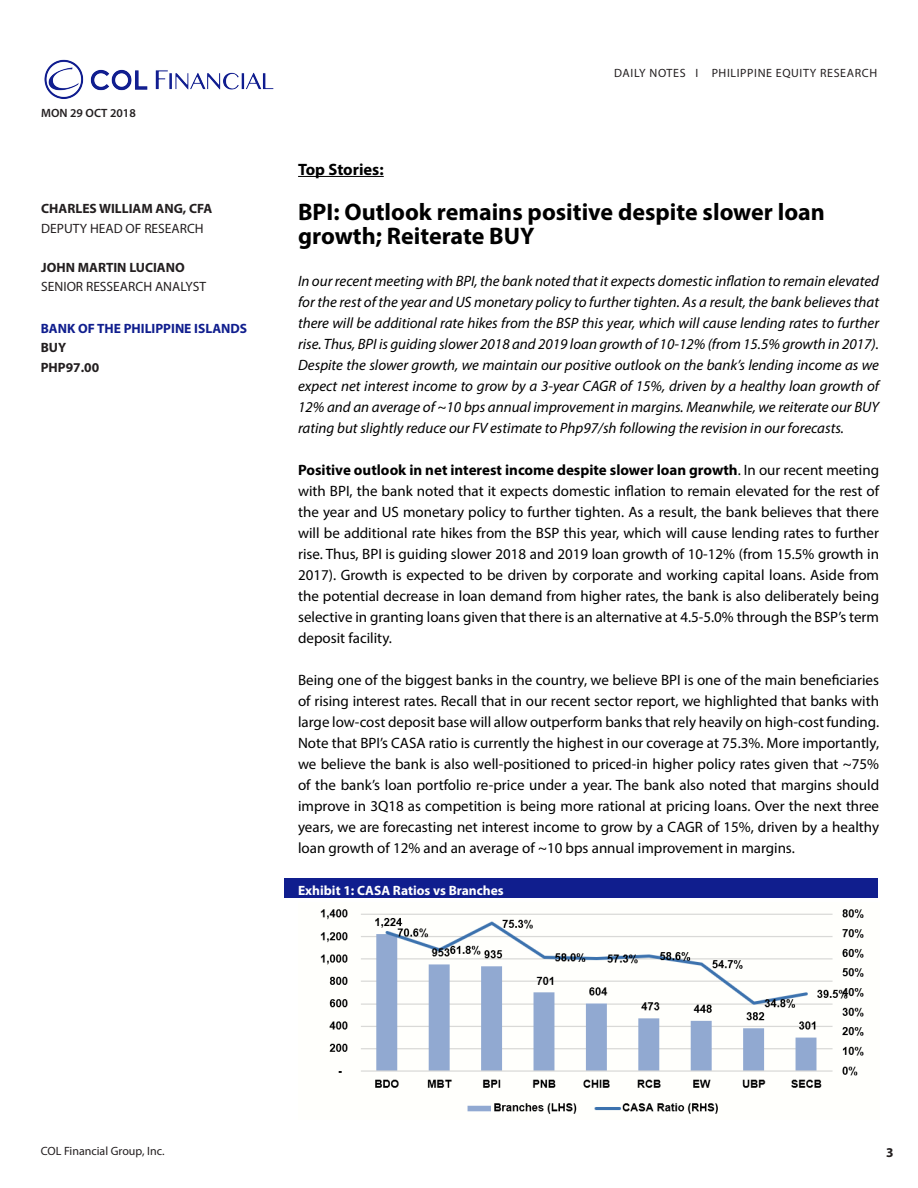
<style>
.page{position:relative;width:918px;height:1188px;background:#fff}
.page>*{position:absolute;margin:0;border:0;box-sizing:border-box;transform-origin:0 0}
.t1{font:700 24px/24px "Myriad Pro";color:#000}
.t2{font:700 16.5px "Myriad Pro";color:#000}
.t3{font:15px/21px "Myriad Pro";color:#000;text-align:justify}
.t4{font:italic 15px/21px "Myriad Pro";color:#000;text-align:justify}
.t5{font:700 13.5px "Myriad Pro";color:#231f20}
.t6{font:13.5px "Myriad Pro";color:#231f20}
.t7{font:700 13.5px "Myriad Pro";color:#fff}
.t8{font:700 13.5px "Myriad Pro";color:#101e8e}
.t9{font:12px "Myriad Pro";letter-spacing:.05em;color:#231f20}
.t10{font:12px "Myriad Pro";color:#231f20}
.t11{font:600 12px "Myriad Pro";color:#231f20}
.s1{font-weight:700}
</style>
<div class="page">
<img style="left:44px;top:59px;width:230px;height:40px">
<div style="left:285px;top:878px;width:593px;height:20px;background:#101e8e"></div>
<hr style="left:298px;top:176px;width:86px;height:1px;background:#000">
<img style="left:320px;top:909px;width:544px;height:205px">
<p class="t11" style="left:41px;top:105px;width:96px">MON 29 OCT 2018</p>
<p class="t5" style="left:41px;top:200px;width:173px">CHARLES WILLIAM ANG, CFA</p>
<p class="t6" style="left:41px;top:220px;width:164px">DEPUTY HEAD OF RESEARCH</p>
<p class="t5" style="left:41px;top:258px;width:145px">JOHN MARTIN LUCIANO</p>
<p class="t6" style="left:41px;top:278px;width:166px">SENIOR RESSEARCH ANALYST</p>
<p class="t8" style="left:41px;top:320px;width:208px">BANK OF THE PHILIPPINE ISLANDS</p>
<p class="t5" style="left:41px;top:339px;width:27px">BUY</p>
<p class="t5" style="left:41px;top:359px;width:60px">PHP97.00</p>
<p class="t9" style="left:614px;top:66px;width:264px">DAILY NOTES I PHILIPPINE EQUITY RESEARCH</p>
<p class="t2" style="left:298px;top:158px;width:87px">Top Stories:</p>
<p class="t1" style="left:298px;top:199px;width:528px">BPI: Outlook remains positive despite slower loan growth; Reiterate BUY</p>
<p class="t4" style="left:298px;top:270px;width:583px">In our recent meeting with BPI, the bank noted that it expects domestic inflation to remain elevated for the rest of the year and US monetary policy to further tighten. As a result, the bank believes that there will be additional rate hikes from the BSP this year, which will cause lending rates to further rise. Thus, BPI is guiding slower 2018 and 2019 loan growth of 10-12% (from 15.5% growth in 2017).<br>Despite the slower growth, we maintain our positive outlook on the bank’s lending income as we expect net interest income to grow by a 3-year CAGR of 15%, driven by a healthy loan growth of 12% and an average of ~10 bps annual improvement in margins. Meanwhile, we reiterate our BUY rating but slightly reduce our FV estimate to Php97/sh following the revision in our forecasts.</p>
<p class="t3" style="left:298px;top:459px;width:583px"><span class="s1">Positive outlook in net interest income despite slower loan growth</span>. In our recent meeting with BPI, the bank noted that it expects domestic inflation to remain elevated for the rest of the year and US monetary policy to further tighten. As a result, the bank believes that there will be additional rate hikes from the BSP this year, which will cause lending rates to further rise. Thus, BPI is guiding slower 2018 and 2019 loan growth of 10-12% (from 15.5% growth in 2017). Growth is expected to be driven by corporate and working capital loans. Aside from the potential decrease in loan demand from higher rates, the bank is also deliberately being selective in granting loans given that there is an alternative at 4.5-5.0% through the BSP’s term deposit facility.</p>
<p class="t3" style="left:298px;top:669px;width:583px">Being one of the biggest banks in the country, we believe BPI is one of the main beneficiaries of rising interest rates. Recall that in our recent sector report, we highlighted that banks with large low-cost deposit base will allow outperform banks that rely heavily on high-cost funding.<br>Note that BPI’s CASA ratio is currently the highest in our coverage at 75.3%. More importantly, we believe the bank is also well-positioned to priced-in higher policy rates given that ~75% of the bank’s loan portfolio re-price under a year. The bank also noted that margins should improve in 3Q18 as competition is being more rational at pricing loans. Over the next three years, we are forecasting net interest income to grow by a CAGR of 15%, driven by a healthy loan growth of 12% and an average of ~10 bps annual improvement in margins.</p>
<p class="t7" style="left:298px;top:881px;width:207px">Exhibit 1: CASA Ratios vs Branches</p>
<p class="t10" style="left:41px;top:1144px;width:125px">COL Financial Group, Inc.</p>
<p class="t5" style="left:886px;top:1144px;width:9px">3</p>
</div>
